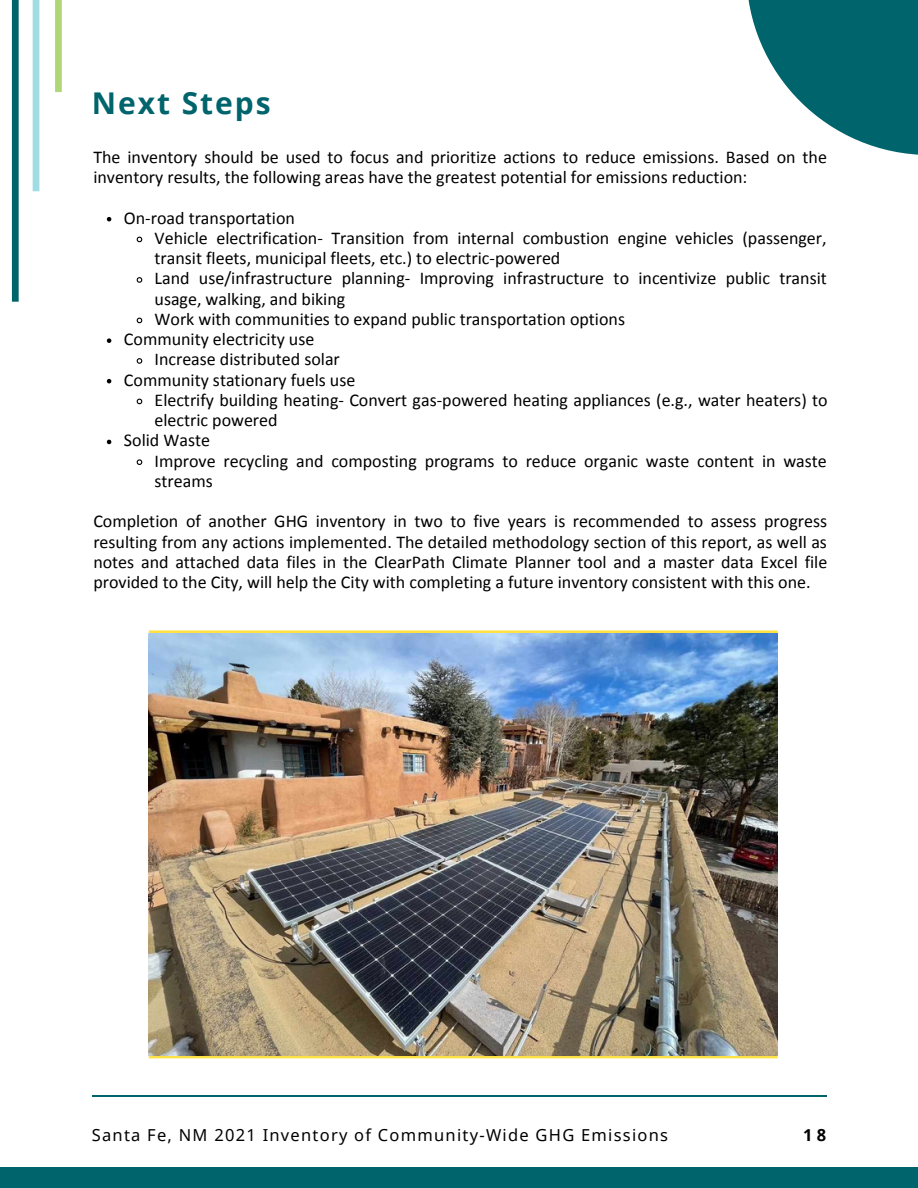
<style>
.page{position:relative;width:918px;height:1188px;background:#fff}
.page>*{position:absolute;margin:0;border:0;box-sizing:border-box;transform-origin:0 0}
.t1{font:700 30px "Noto Sans";letter-spacing:.065em;color:#00646c}
.t2{font:18px/20.2px "Calibri";color:#000}
.t3{font:16.5px "Noto Sans";letter-spacing:.075em;color:#000}
.t4{font:700 16.5px "Noto Sans";color:#000}
</style>
<div class="page">
<div style="left:33px;top:0;width:6px;height:191px;background:#9fdde4"></div>
<div style="left:55px;top:0;width:7px;height:92px;background:#afd778"></div>
<div style="left:12px;top:0;width:7px;height:302px;background:#00646c"></div>
<div style="left:0;top:1168px;width:918px;height:20px;background:#00646c"></div>
<svg style="left:748px;top:0;width:170px;height:155px;fill:#00646c"></svg>
<svg style="left:149px;top:1055px;width:629px;height:3px;background:#dec655"></svg>
<div style="left:149px;top:630px;width:629px;height:6px;background:#ffe144"></div>
<hr style="left:92px;top:1095px;width:734px;height:1px;background:#00646c">
<img style="left:149px;top:633px;width:629px;height:422px">
<svg style="left:107px;top:217px;width:4px;height:4px"></svg>
<svg style="left:136px;top:236px;width:7px;height:7px"></svg>
<svg style="left:136px;top:277px;width:7px;height:6px"></svg>
<svg style="left:136px;top:317px;width:7px;height:7px"></svg>
<svg style="left:107px;top:338px;width:4px;height:5px"></svg>
<svg style="left:136px;top:358px;width:7px;height:6px"></svg>
<svg style="left:107px;top:379px;width:4px;height:4px"></svg>
<svg style="left:136px;top:398px;width:7px;height:7px"></svg>
<svg style="left:107px;top:440px;width:4px;height:4px"></svg>
<svg style="left:136px;top:459px;width:7px;height:6px"></svg>
<h1 class="t1" style="left:92px;top:81px;width:180px">Next Steps</h1>
<p class="t2" style="left:93px;top:148px;width:735px">The inventory should be used to focus and prioritize actions to reduce emissions. Based on the inventory results, the following areas have the greatest potential for emissions reduction:</p>
<p class="t2" style="left:124px;top:209px;width:173px">On-road transportation</p>
<p class="t2" style="left:155px;top:229px;width:674px">Vehicle electrification- Transition from internal combustion engine vehicles (passenger,</p>
<p class="t2" style="left:155px;top:250px;width:407px">transit fleets, municipal fleets, etc.) to electric-powered</p>
<p class="t2" style="left:155px;top:270px;width:674px">Land use/infrastructure planning- Improving infrastructure to incentivize public transit</p>
<p class="t2" style="left:155px;top:290px;width:192px">usage, walking, and biking</p>
<p class="t2" style="left:155px;top:310px;width:472px">Work with communities to expand public transportation options</p>
<p class="t2" style="left:124px;top:331px;width:192px">Community electricity use</p>
<p class="t2" style="left:155px;top:351px;width:187px">Increase distributed solar</p>
<p class="t2" style="left:124px;top:371px;width:233px">Community stationary fuels use</p>
<p class="t2" style="left:155px;top:391px;width:675px">Electrify building heating- Convert gas-powered heating appliances (e.g., water heaters) to</p>
<p class="t2" style="left:155px;top:412px;width:125px">electric powered</p>
<p class="t2" style="left:124px;top:432px;width:88px">Solid Waste</p>
<p class="t2" style="left:155px;top:452px;width:674px">Improve recycling and composting programs to reduce organic waste content in waste</p>
<p class="t2" style="left:155px;top:472px;width:60px">streams</p>
<p class="t2" style="left:93px;top:513px;width:735px;text-align:justify">Completion of another GHG inventory in two to five years is recommended to assess progress resulting from any actions implemented. The detailed methodology section of this report, as well as notes and attached data files in the ClearPath Climate Planner tool and a master data Excel file provided to the City, will help the City with completing a future inventory consistent with this one.</p>
<p class="t3" style="left:92px;top:1124px;width:578px">Santa Fe, NM 2021 Inventory of Community-Wide GHG Emissions</p>
<p class="t4" style="left:803px;top:1124px;width:24px">18</p>
</div>
